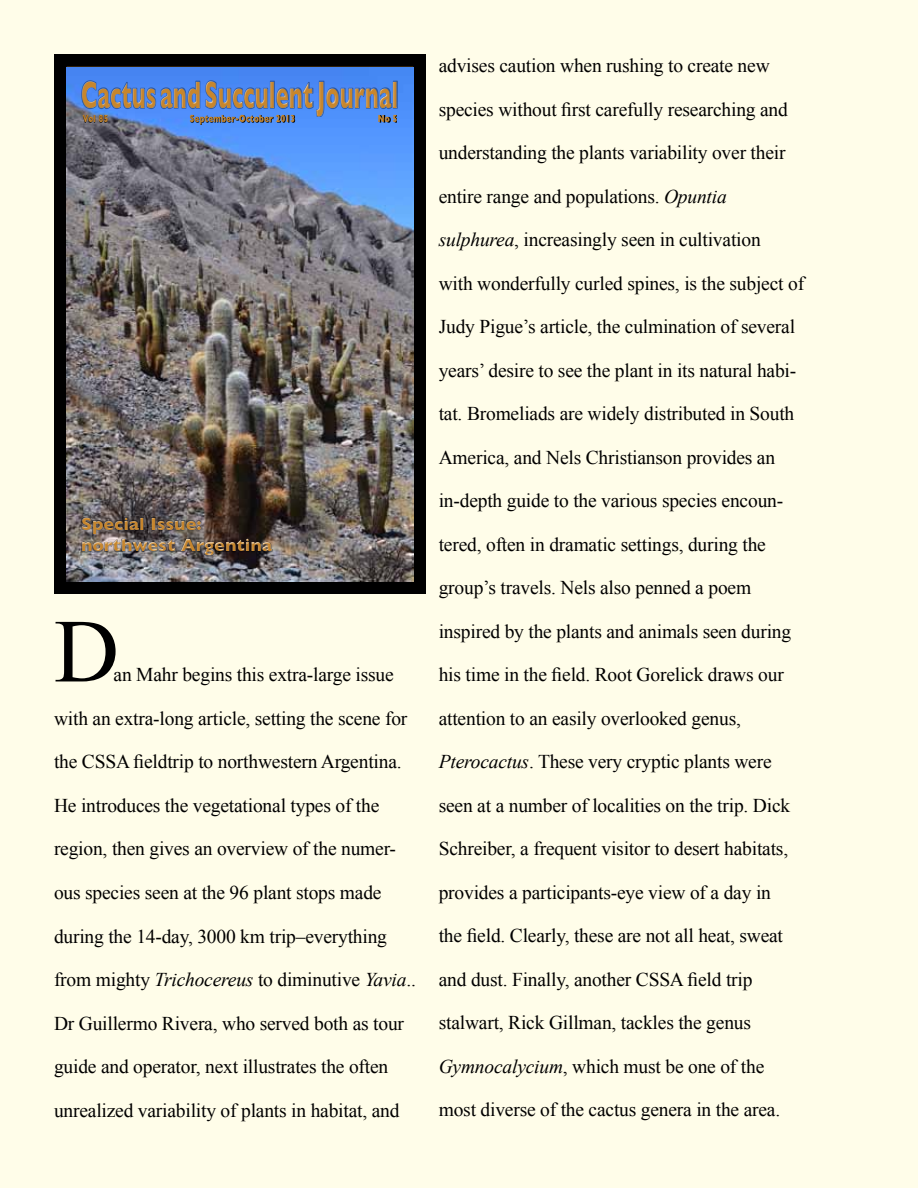
<style>
.page{position:relative;width:918px;height:1188px;background:#fffde9}
.page>*{position:absolute;margin:0;border:0;box-sizing:border-box;transform-origin:0 0}
.t1{font:90px "Times New Roman";color:#000}
.t2{font:700 38.85px "Gill Sans";letter-spacing:.01em;color:#c7862d;scale:.56 1}
.t3{font:19.5px "Times New Roman";letter-spacing:-.01em;color:#000}
.t4{font:700 18px/21.6px "Gill Sans";color:#c7862d}
.t5{font:700 10.5px "Gill Sans";letter-spacing:.05em;color:#c7862d;scale:.71 1}
.s1{font-style:italic}
</style>
<div class="page">
<div style="left:54px;top:54px;width:371px;height:540px;background:#000"></div>
<img style="left:66px;top:67px;width:347px;height:515px">
<div style="left:81px;top:516px;width:192px;height:39px;background:#fff;opacity:.75"></div>
<div style="left:81px;top:517px;width:193px;height:39px;background:#fff;opacity:.75"></div>
<div style="left:81px;top:80px;width:317px;height:36px;background:#fff;opacity:.75"></div>
<div style="left:82px;top:81px;width:316px;height:36px;background:#fff;opacity:.75"></div>
<svg style="left:83px;top:115px;width:314px;height:10px;background:#4676c5"></svg>
<h2 class="t2" style="left:81px;top:72px;width:568px">Cactus and Succulent Journal</h2>
<p class="t5" style="left:83px;top:112px;width:37px">Vol 85</p>
<p class="t5" style="left:190px;top:112px;width:149px">September-October 2013</p>
<p class="t5" style="left:378px;top:112px;width:29px">No 5</p>
<p class="t4" style="left:81px;top:513px;width:193px">Special Issue: northwest Argentina</p>
<h1 class="t1" style="left:54px;top:591px;width:66px">D</h1>
<p class="t3" style="left:114px;top:662px;width:282px">an Mahr begins this extra-large issue</p>
<p class="t3" style="left:54px;top:705px;width:355px">with an extra-long article, setting the scene for</p>
<p class="t3" style="left:54px;top:749px;width:349px">the CSSA fieldtrip to northwestern Argentina.</p>
<p class="t3" style="left:54px;top:792px;width:327px">He introduces the vegetational types of the</p>
<p class="t3" style="left:54px;top:836px;width:344px">region, then gives an overview of the numer-</p>
<p class="t3" style="left:54px;top:879px;width:329px">ous species seen at the 96 plant stops made</p>
<p class="t3" style="left:54px;top:923px;width:335px">during the 14-day, 3000 km trip–everything</p>
<p class="t3" style="left:54px;top:966px;width:363px">from mighty <span class="s1">Trichocereus</span> to diminutive <span class="s1">Yavia</span>..</p>
<p class="t3" style="left:54px;top:1010px;width:352px">Dr Guillermo Rivera, who served both as tour</p>
<p class="t3" style="left:54px;top:1053px;width:336px">guide and operator, next illustrates the often</p>
<p class="t3" style="left:54px;top:1097px;width:347px">unrealized variability of plants in habitat, and</p>
<p class="t3" style="left:439px;top:52px;width:333px">advises caution when rushing to create new</p>
<p class="t3" style="left:439px;top:96px;width:351px">species without first carefully researching and</p>
<p class="t3" style="left:439px;top:139px;width:348px">understanding the plants variability over their</p>
<p class="t3" style="left:439px;top:183px;width:290px">entire range and populations. <span class="s1">Opuntia</span></p>
<p class="t3" style="left:439px;top:226px;width:324px"><span class="s1">sulphurea</span>, increasingly seen in cultivation</p>
<p class="t3" style="left:439px;top:270px;width:367px">with wonderfully curled spines, is the subject of</p>
<p class="t3" style="left:439px;top:313px;width:358px">Judy Pigue’s article, the culmination of several</p>
<p class="t3" style="left:439px;top:357px;width:359px">years’ desire to see the plant in its natural habi-</p>
<p class="t3" style="left:439px;top:400px;width:357px">tat. Bromeliads are widely distributed in South</p>
<p class="t3" style="left:439px;top:444px;width:338px">America, and Nels Christianson provides an</p>
<p class="t3" style="left:439px;top:487px;width:346px">in-depth guide to the various species encoun-</p>
<p class="t3" style="left:439px;top:531px;width:329px">tered, often in dramatic settings, during the</p>
<p class="t3" style="left:439px;top:574px;width:314px">group’s travels. Nels also penned a poem</p>
<p class="t3" style="left:439px;top:618px;width:354px">inspired by the plants and animals seen during</p>
<p class="t3" style="left:439px;top:661px;width:347px">his time in the field. Root Gorelick draws our</p>
<p class="t3" style="left:439px;top:705px;width:304px">attention to an easily overlooked genus,</p>
<p class="t3" style="left:439px;top:748px;width:334px"><span class="s1">Pterocactus</span>. These very cryptic plants were</p>
<p class="t3" style="left:439px;top:792px;width:353px">seen at a number of localities on the trip. Dick</p>
<p class="t3" style="left:439px;top:835px;width:351px">Schreiber, a frequent visitor to desert habitats,</p>
<p class="t3" style="left:439px;top:879px;width:334px">provides a participants-eye view of a day in</p>
<p class="t3" style="left:439px;top:922px;width:346px">the field. Clearly, these are not all heat, sweat</p>
<p class="t3" style="left:439px;top:966px;width:315px">and dust. Finally, another CSSA field trip</p>
<p class="t3" style="left:439px;top:1009px;width:314px">stalwart, Rick Gillman, tackles the genus</p>
<p class="t3" style="left:439px;top:1053px;width:327px"><span class="s1">Gymnocalycium</span>, which must be one of the</p>
<p class="t3" style="left:439px;top:1096px;width:343px">most diverse of the cactus genera in the area.</p>
</div>
